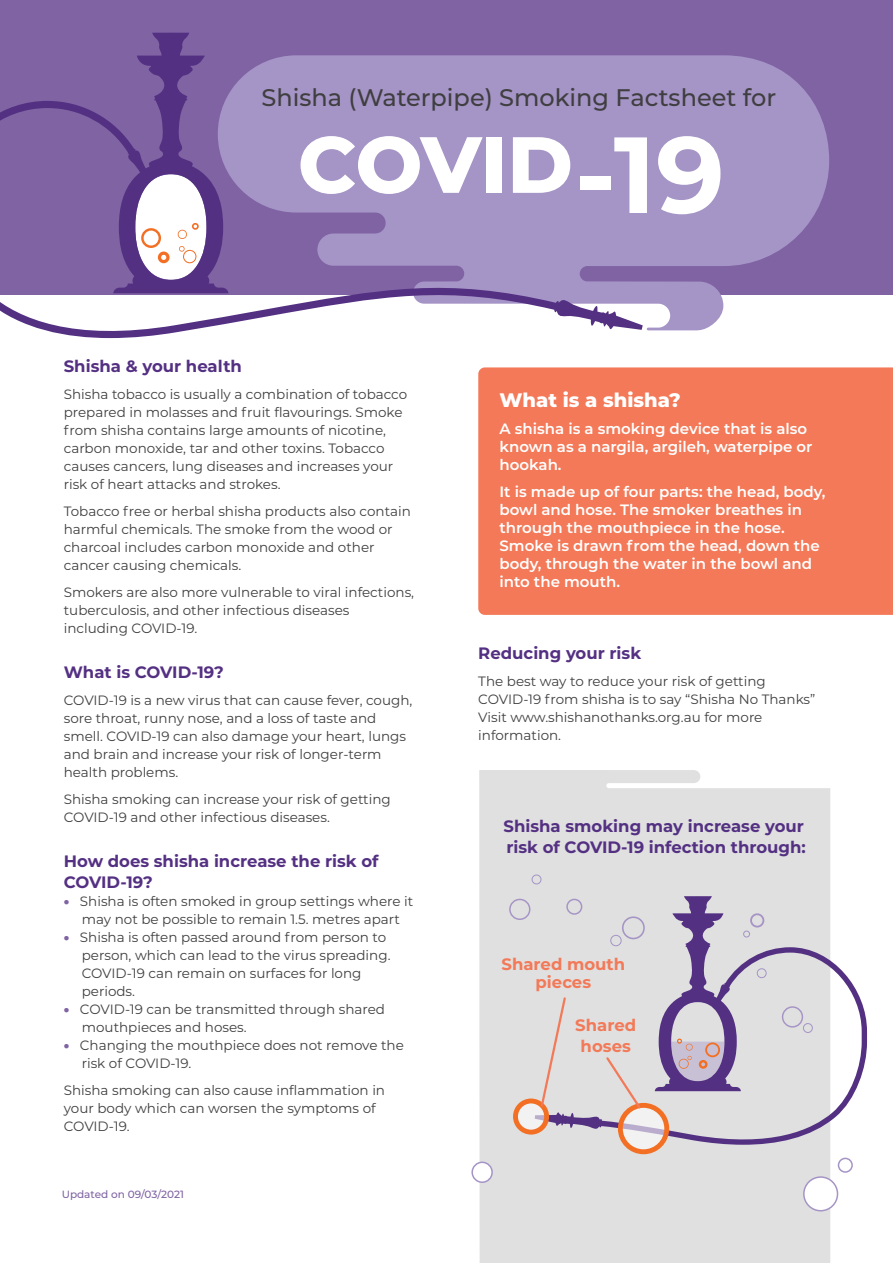
<style>
.page{position:relative;width:893px;height:1263px;background:#fff}
.page>*{position:absolute;margin:0;border:0;box-sizing:border-box;transform-origin:0 0}
.t1{font:700 108px "Montserrat";color:#fff}
.t2{font:800 79.5px "Montserrat";letter-spacing:-.015em;color:#fff}
.t3{font:500 24px "Montserrat";color:#3f3e40}
.t4{font:800 19.5px "Montserrat";color:#fff}
.t5{font:700 16.5px/21px "Montserrat";color:#543083}
.t6{font:700 16.5px/21px "Montserrat";color:#f37958;text-align:center}
.t7{font:600 15px/18px "Montserrat";color:#fff}
.t8{font:13.5px/18px "Montserrat";color:#3f3e40}
.t9{font:500 10.5px "Montserrat";color:#7f63a3}
.s1{font-weight:900;color:#7f63a3}
</style>
<div class="page">
<div style="left:0;top:0;width:893px;height:294px;background:#7f63a3"></div>
<svg style="left:228px;top:55px;width:601px;height:275px;background:#a593c5"></svg>
<div style="left:478px;top:367px;width:415px;height:248px;background:#f37958"></div>
<svg style="left:0;top:174px;width:643px;height:165px"></svg>
<svg style="left:0;top:33px;width:228px;height:260px"></svg>
<div style="left:838px;top:1158px;width:15px;height:15px;border:2px solid #a594c6;border-radius:50%"></div>
<div style="left:479px;top:770px;width:351px;height:493px;background:#dfe0df"></div>
<svg style="left:598px;top:896px;width:269px;height:252px;background:#d1cdd7"></svg>
<div style="left:566px;top:899px;width:16px;height:16px;border:1px solid #a694c6;border-radius:50%"></div>
<div style="left:532px;top:874px;width:9px;height:10px;border:1px solid #a694c6;border-radius:50%"></div>
<div style="left:757px;top:968px;width:10px;height:10px;border:1px solid #a694c6;border-radius:50%"></div>
<div style="left:803px;top:1023px;width:10px;height:10px;border:1px solid #a694c6;border-radius:50%"></div>
<div style="left:743px;top:931px;width:7px;height:6px;border:1px solid #a694c6;border-radius:50%"></div>
<div style="left:509px;top:899px;width:21px;height:21px;border:1px solid #a694c6;border-radius:50%"></div>
<div style="left:782px;top:1006px;width:21px;height:21px;border:1px solid #a694c6;border-radius:50%"></div>
<div style="left:622px;top:916px;width:23px;height:23px;border:2px solid #a694c6;border-radius:50%"></div>
<div style="left:610px;top:935px;width:12px;height:11px;border:1px solid #a694c6;border-radius:50%"></div>
<div style="left:750px;top:913px;width:14px;height:14px;border:2px solid #a694c6;border-radius:50%"></div>
<svg style="left:515px;top:1101px;width:32px;height:31px"></svg>
<svg style="left:620px;top:1105px;width:47px;height:47px"></svg>
<div style="left:513px;top:1098px;width:36px;height:36px;border:5px solid #f26f24;border-radius:50%"></div>
<div style="left:618px;top:1103px;width:51px;height:51px;border:5px solid #f26f24;border-radius:50%"></div>
<div style="left:804px;top:1177px;width:33px;height:34px;background:#fff;border-radius:50%"></div>
<div style="left:803px;top:1176px;width:35px;height:35px;border:2px solid #a594c6;border-radius:50%"></div>
<svg style="left:535px;top:996px;width:107px;height:134px;background:#dad3d3"></svg>
<div style="left:472px;top:1162px;width:20px;height:20px;background:#fff;border-radius:50%"></div>
<div style="left:471px;top:1161px;width:22px;height:22px;border:2px solid #a594c6;border-radius:50%"></div>
<h3 class="t3" style="left:261px;top:81px;width:516px">Shisha (Waterpipe) Smoking Factsheet for</h3>
<h2 class="t2" style="left:298px;top:106px;width:277px">COVID</h2>
<h1 class="t1" style="left:574px;top:97px;width:152px">-19</h1>
<p class="t5" style="left:64px;top:355px;width:180px">Shisha &amp; your health</p>
<p class="t8" style="left:64px;top:385px;width:345px">Shisha tobacco is usually a combination of tobacco prepared in molasses and fruit flavourings. Smoke from shisha contains large amounts of nicotine, carbon monoxide, tar and other toxins. Tobacco causes cancers, lung diseases and increases your risk of heart attacks and strokes.</p>
<p class="t8" style="left:64px;top:502px;width:349px">Tobacco free or herbal shisha products also contain harmful chemicals. The smoke from the wood or charcoal includes carbon monoxide and other cancer causing chemicals.</p>
<p class="t8" style="left:64px;top:583px;width:352px">Smokers are also more vulnerable to viral infections, tuberculosis, and other infectious diseases including COVID-19.</p>
<p class="t5" style="left:64px;top:661px;width:161px">What is COVID-19?</p>
<p class="t8" style="left:64px;top:691px;width:350px">COVID-19 is a new virus that can cause fever, cough, sore throat, runny nose, and a loss of taste and smell. COVID-19 can also damage your heart, lungs and brain and increase your risk of longer-term health problems.</p>
<p class="t8" style="left:64px;top:790px;width:329px">Shisha smoking can increase your risk of getting<br>COVID-19 and other infectious diseases.</p>
<p class="t5" style="left:64px;top:850px;width:316px">How does shisha increase the risk of<br>COVID-19?</p>
<p class="t8" style="left:64px;top:892px;width:351px;text-align:center"><span class="s1">•</span> Shisha is often smoked in group settings where it may not be possible to remain 1.5. metres apart</p>
<p class="t8" style="left:82px;top:928px;width:310px;text-indent:-18px"><span class="s1">•</span> Shisha is often passed around from person to person, which can lead to the virus spreading.<br>COVID-19 can remain on surfaces for long periods.</p>
<p class="t8" style="left:82px;top:1000px;width:305px;text-indent:-18px"><span class="s1">•</span> COVID-19 can be transmitted through shared mouthpieces and hoses.</p>
<p class="t8" style="left:82px;top:1036px;width:324px;text-indent:-18px"><span class="s1">•</span> Changing the mouthpiece does not remove the risk of COVID-19.</p>
<p class="t8" style="left:64px;top:1081px;width:323px">Shisha smoking can also cause inflammation in your body which can worsen the symptoms of<br>COVID-19.</p>
<p class="t9" style="left:62px;top:1187px;width:124px">Updated on 09/03/2021</p>
<h3 class="t4" style="left:500px;top:386px;width:183px">What is a shisha?</h3>
<p class="t7" style="left:500px;top:419px;width:314px">A shisha is a smoking device that is also known as a nargila, argileh, waterpipe or hookah.</p>
<p class="t7" style="left:500px;top:482px;width:328px">It is made up of four parts: the head, body, bowl and hose. The smoker breathes in through the mouthpiece in the hose.<br>Smoke is drawn from the head, down the body, through the water in the bowl and into the mouth.</p>
<p class="t5" style="left:478px;top:642px;width:164px">Reducing your risk</p>
<p class="t8" style="left:478px;top:672px;width:339px">The best way to reduce your risk of getting COVID-19 from shisha is to say “Shisha No Thanks” Visit www.shishanothanks.org.au for more information.</p>
<p class="t5" style="left:503px;top:814px;width:304px">Shisha smoking may increase your risk of COVID-19 infection through:</p>
<p class="t6" style="left:501px;top:954px;width:125px;line-height:18px">Shared mouth pieces</p>
<p class="t6" style="left:575px;top:1013px;width:62px">Shared hoses</p>
</div>
